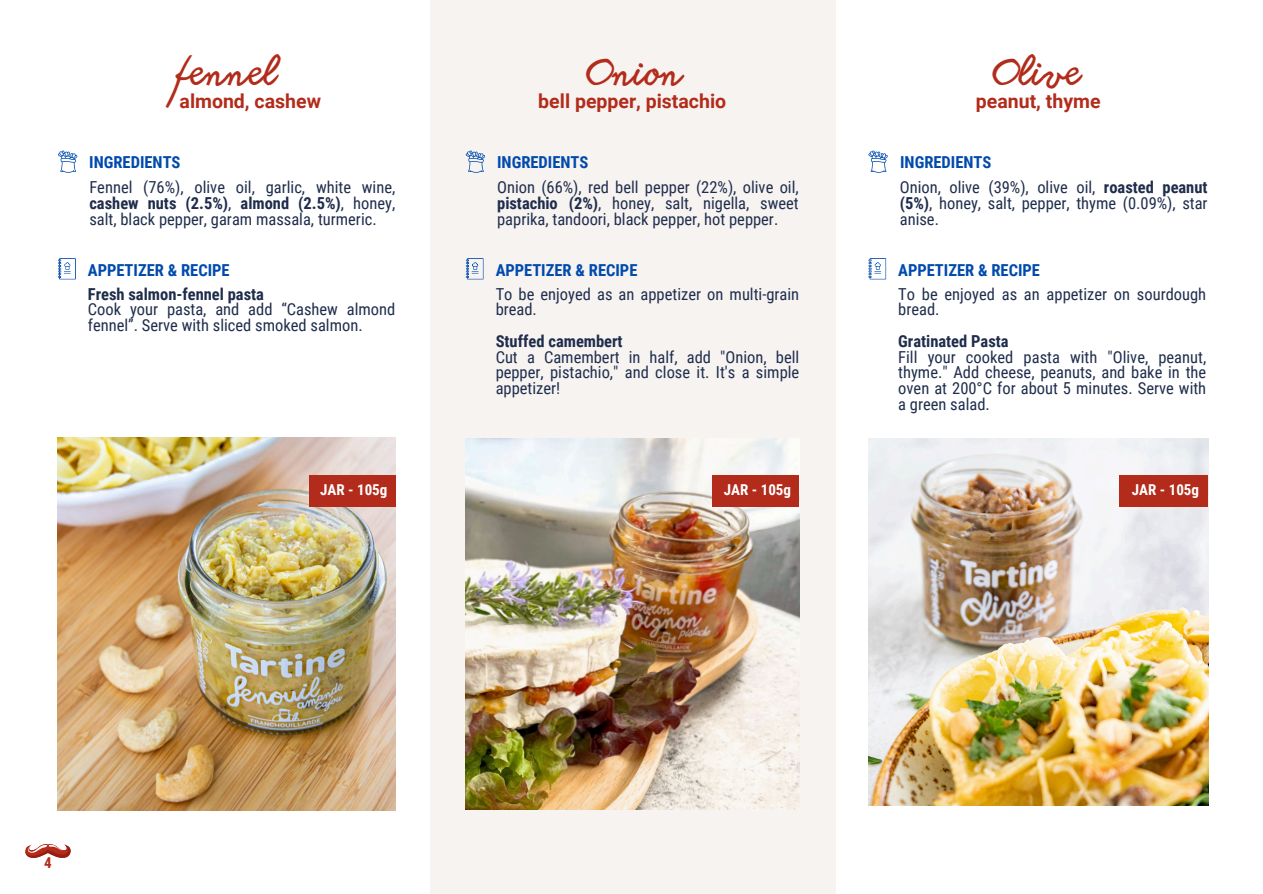
<style>
.page{position:relative;width:1263px;height:894px;background:#fff}
.page>*{position:absolute;margin:0;border:0;box-sizing:border-box;transform-origin:0 0}
.t1{font:300 36px "Another Shabby";color:#b22b1b}
.t2{font:700 19.5px "Roboto";color:#b22b1b}
.t3{font:16.5px/15.8px "Roboto Condensed";color:#1f2d4c;text-align:justify}
.t4{font:700 16.5px "Roboto Condensed";color:#004aad}
.t5{font:700 16.5px "Roboto Condensed";color:#1f2d4c}
.t6{font:700 15px "Roboto Condensed";color:#fff}
.t7{font:700 15px "Roboto Condensed";color:#b22b1b}
.s1{font-weight:700}
</style>
<div class="page">
<div style="left:430px;top:0;width:405px;height:893px;background:#f6f3f1"></div>
<img style="left:58px;top:437px;width:337px;height:372px">
<img style="left:465px;top:438px;width:335px;height:371px">
<img style="left:868px;top:438px;width:340px;height:366px">
<svg style="left:58px;top:258px;width:18px;height:21px"></svg>
<svg style="left:868px;top:258px;width:18px;height:21px"></svg>
<svg style="left:466px;top:258px;width:17px;height:21px"></svg>
<svg style="left:58px;top:150px;width:19px;height:23px"></svg>
<svg style="left:868px;top:150px;width:19px;height:23px"></svg>
<svg style="left:466px;top:150px;width:19px;height:23px"></svg>
<div style="left:309px;top:475px;width:86px;height:31px;background:#b22b1b"></div>
<div style="left:713px;top:475px;width:86px;height:31px;background:#b22b1b"></div>
<div style="left:1119px;top:475px;width:89px;height:31px;background:#b22b1b"></div>
<svg style="left:25px;top:844px;width:46px;height:13px"></svg>
<h3 class="t1" style="left:176px;top:54px;width:103px">fennel</h3>
<p class="t1" style="left:587px;top:54px;width:97px">Onion</p>
<p class="t1" style="left:993px;top:54px;width:90px">Olive</p>
<h2 class="t2" style="left:180px;top:90px;width:143px">almond, cashew</h2>
<p class="t2" style="left:538px;top:90px;width:189px">bell pepper, pistachio</p>
<h3 class="t2" style="left:976px;top:90px;width:126px">peanut, thyme</h3>
<p class="t4" style="left:89px;top:153px;width:93px">INGREDIENTS</p>
<h4 class="t4" style="left:497px;top:153px;width:93px">INGREDIENTS</h4>
<p class="t4" style="left:900px;top:153px;width:93px">INGREDIENTS</p>
<h3 class="t3" style="left:89px;top:179px;width:307px">Fennel (76%), olive oil, garlic, white wine, <span class="s1">cashew nuts (2.5%)</span>, <span class="s1">almond (2.5%)</span>, honey, salt, black pepper, garam massala, turmeric.</h3>
<p class="t3" style="left:900px;top:179px;width:309px">Onion, olive (39%), olive oil, <span class="s1">roasted peanut (5%)</span>, honey, salt, pepper, thyme (0.09%), star anise.</p>
<p class="t3" style="left:497px;top:179px;width:303px">Onion (66%), red bell pepper (22%), olive oil, <span class="s1">pistachio (2%)</span>, honey, salt, nigella, sweet paprika, tandoori, black pepper, hot pepper.</p>
<h1 class="t4" style="left:88px;top:261px;width:143px">APPETIZER &amp; RECIPE</h1>
<p class="t4" style="left:496px;top:261px;width:143px">APPETIZER &amp; RECIPE</p>
<h2 class="t4" style="left:898px;top:261px;width:143px">APPETIZER &amp; RECIPE</h2>
<h3 class="t5" style="left:88px;top:284px;width:178px">Fresh salmon-fennel pasta</h3>
<p class="t3" style="left:88px;top:302px;width:309px">Cook your pasta, and add “Cashew almond fennel”. Serve with sliced smoked salmon.</p>
<p class="t3" style="left:496px;top:286px;width:305px">To be enjoyed as an appetizer on multi-grain bread.</p>
<p class="t5" style="left:496px;top:331px;width:129px">Stuffed camembert</p>
<h1 class="t3" style="left:496px;top:349px;width:305px">Cut a Camembert in half, add "Onion, bell pepper, pistachio," and close it. It's a simple appetizer!</h1>
<p class="t3" style="left:898px;top:286px;width:309px">To be enjoyed as an appetizer on sourdough bread.</p>
<p class="t5" style="left:898px;top:331px;width:112px">Gratinated Pasta</p>
<h4 class="t3" style="left:898px;top:349px;width:309px">Fill your cooked pasta with "Olive, peanut, thyme." Add cheese, peanuts, and bake in the oven at 200°C for about 5 minutes. Serve with a green salad.</h4>
<p class="t6" style="left:320px;top:480px;width:69px">JAR - 105g</p>
<h3 class="t6" style="left:724px;top:480px;width:69px">JAR - 105g</h3>
<p class="t6" style="left:1132px;top:480px;width:69px">JAR - 105g</p>
<p class="t7" style="left:44px;top:853px;width:9px">4</p>
</div>
